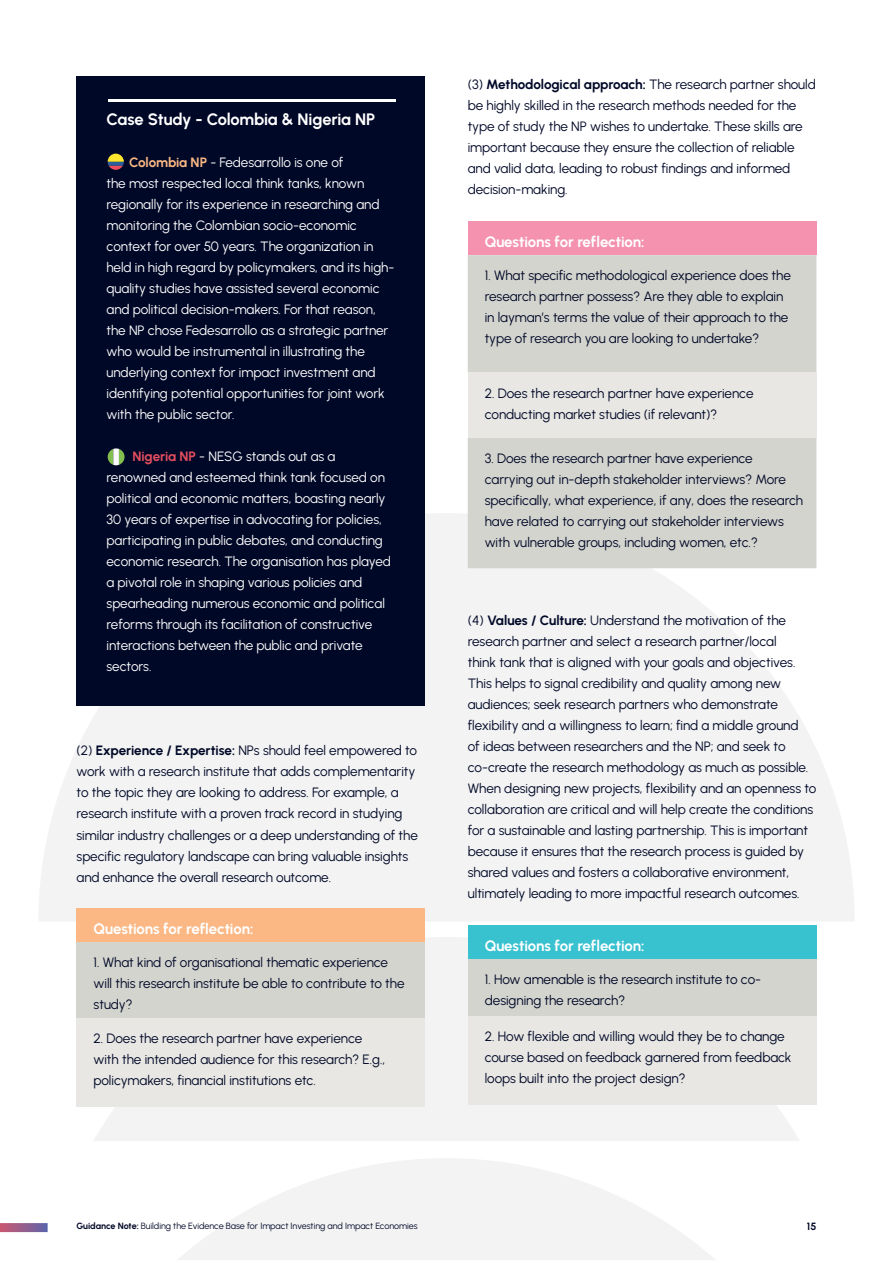
<style>
.page{position:relative;width:893px;height:1263px;background:#fff}
.page>*{position:absolute;margin:0;border:0;box-sizing:border-box;transform-origin:0 0}
.t1{font:700 16.5px "Urbanist";letter-spacing:-.01em;color:#fff}
.t2{font:700 15px "Urbanist";letter-spacing:-.01em;color:#fff}
.t3{font:13.5px/21px "Urbanist";letter-spacing:-.005em;color:#000827}
.t4{font:13.5px/21px "Urbanist";letter-spacing:-.005em;color:#fff}
.t5{font:700 10.5px "Urbanist";color:#000827}
.t6{font:9px "Urbanist";letter-spacing:-.005em;color:#000827}
.s1{font-weight:700;color:#fbb885}
.s2{font-weight:700;color:#e44e5f}
.s3{font-weight:700}
</style>
<div class="page">
<svg style="left:39px;top:513px;width:815px;height:409px;fill:#f3f3f3"></svg>
<div style="left:93px;top:937px;width:707px;height:204px;background:#f3f3f3"></div>
<svg style="left:178px;top:1159px;width:537px;height:101px;fill:#f3f3f3"></svg>
<div style="left:77px;top:77px;width:348px;height:629px;background:#000827"></div>
<div style="left:77px;top:908px;width:348px;height:34px;background:#fbb885"></div>
<div style="left:77px;top:942px;width:348px;height:76px;background:#d4d4ce"></div>
<div style="left:77px;top:1018px;width:348px;height:88px;background:#e8e7e3"></div>
<div style="left:468px;top:221px;width:348px;height:34px;background:#f492b0"></div>
<div style="left:468px;top:255px;width:348px;height:313px;background:#d4d4ce"></div>
<div style="left:468px;top:373px;width:348px;height:65px;background:#e8e7e3"></div>
<div style="left:468px;top:925px;width:348px;height:34px;background:#38c1cf"></div>
<div style="left:468px;top:959px;width:348px;height:57px;background:#d4d4ce"></div>
<div style="left:468px;top:1016px;width:348px;height:88px;background:#e8e7e3"></div>
<hr style="left:108px;top:99px;width:287px;height:3px;background:#fff">
<svg style="left:108px;top:154px;width:16px;height:16px"></svg>
<svg style="left:108px;top:448px;width:17px;height:17px"></svg>
<svg style="left:0;top:1223px;width:48px;height:9px"></svg>
<p class="t1" style="left:107px;top:108px;width:270px">Case Study - Colombia &amp; Nigeria NP</p>
<p class="t4" style="left:107px;top:152px;width:289px;text-indent:23px"><span class="s1">Colombia NP</span> - Fedesarrollo is one of<br>the most respected local think tanks, known regionally for its experience in researching and monitoring the Colombian socio-economic context for over 50 years. The organization in held in high regard by policymakers, and its high&shy;quality studies have assisted several economic and political decision-makers. For that reason, the NP chose Fedesarrollo as a strategic partner who would be instrumental in illustrating the underlying context for impact investment and identifying potential opportunities for joint work with the public sector.</p>
<p class="t4" style="left:107px;top:446px;width:286px;text-indent:26px"><span class="s2">Nigeria NP</span> - NESG stands out as a renowned and esteemed think tank focused on political and economic matters, boasting nearly 30 years of expertise in advocating for policies, participating in public debates, and conducting economic research. The organisation has played a pivotal role in shaping various policies and spearheading numerous economic and political reforms through its facilitation of constructive interactions between the public and private sectors.</p>
<p class="t3" style="left:77px;top:740px;width:343px">(2) <span class="s3">Experience / Expertise:</span> NPs should feel empowered to work with a research institute that adds complementarity to the topic they are looking to address. For example, a research institute with a proven track record in studying similar industry challenges or a deep understanding of the specific regulatory landscape can bring valuable insights and enhance the overall research outcome.</p>
<p class="t2" style="left:94px;top:918px;width:161px">Questions for reflection:</p>
<p class="t3" style="left:94px;top:952px;width:313px">1. What kind of organisational thematic experience will this research institute be able to contribute to the study?</p>
<p class="t3" style="left:94px;top:1027px;width:293px">2. Does the research partner have experience with the intended audience for this research? E.g., policymakers, financial institutions etc.</p>
<p class="t3" style="left:468px;top:74px;width:350px">(3) <span class="s3">Methodological approach:</span> The research partner should be highly skilled in the research methods needed for the type of study the NP wishes to undertake. These skills are important because they ensure the collection of reliable and valid data, leading to robust findings and informed decision-making.</p>
<p class="t2" style="left:485px;top:231px;width:161px">Questions for reflection:</p>
<p class="t3" style="left:485px;top:265px;width:308px">1. What specific methodological experience does the research partner possess? Are they able to explain in layman’s terms the value of their approach to the type of research you are looking to undertake?</p>
<p class="t3" style="left:485px;top:383px;width:270px">2. Does the research partner have experience conducting market studies (if relevant)?</p>
<p class="t3" style="left:485px;top:448px;width:320px">3. Does the research partner have experience carrying out in-depth stakeholder interviews? More specifically, what experience, if any, does the research have related to carrying out stakeholder interviews with vulnerable groups, including women, etc.?</p>
<p class="t3" style="left:468px;top:610px;width:350px">(4) <span class="s3">Values / Culture:</span> Understand the motivation of the research partner and select a research partner/local<br>think tank that is aligned with your goals and objectives.<br>This helps to signal credibility and quality among new audiences; seek research partners who demonstrate flexibility and a willingness to learn; find a middle ground<br>of ideas between researchers and the NP; and seek to co-create the research methodology as much as possible.<br>When designing new projects, flexibility and an openness to collaboration are critical and will help create the conditions for a sustainable and lasting partnership. This is important because it ensures that the research process is guided by shared values and fosters a collaborative environment, ultimately leading to more impactful research outcomes.</p>
<p class="t2" style="left:485px;top:935px;width:161px">Questions for reflection:</p>
<p class="t3" style="left:485px;top:969px;width:278px">1. How amenable is the research institute to co&shy;designing the research?</p>
<p class="t3" style="left:485px;top:1026px;width:308px">2. How flexible and willing would they be to change course based on feedback garnered from feedback loops built into the project design?</p>
<p class="t6" style="left:77px;top:1220px;width:343px"><span class="s3">Guidance Note:</span> Building the Evidence Base for Impact Investing and Impact Economies</p>
<p class="t5" style="left:807px;top:1219px;width:11px">15</p>
</div>
